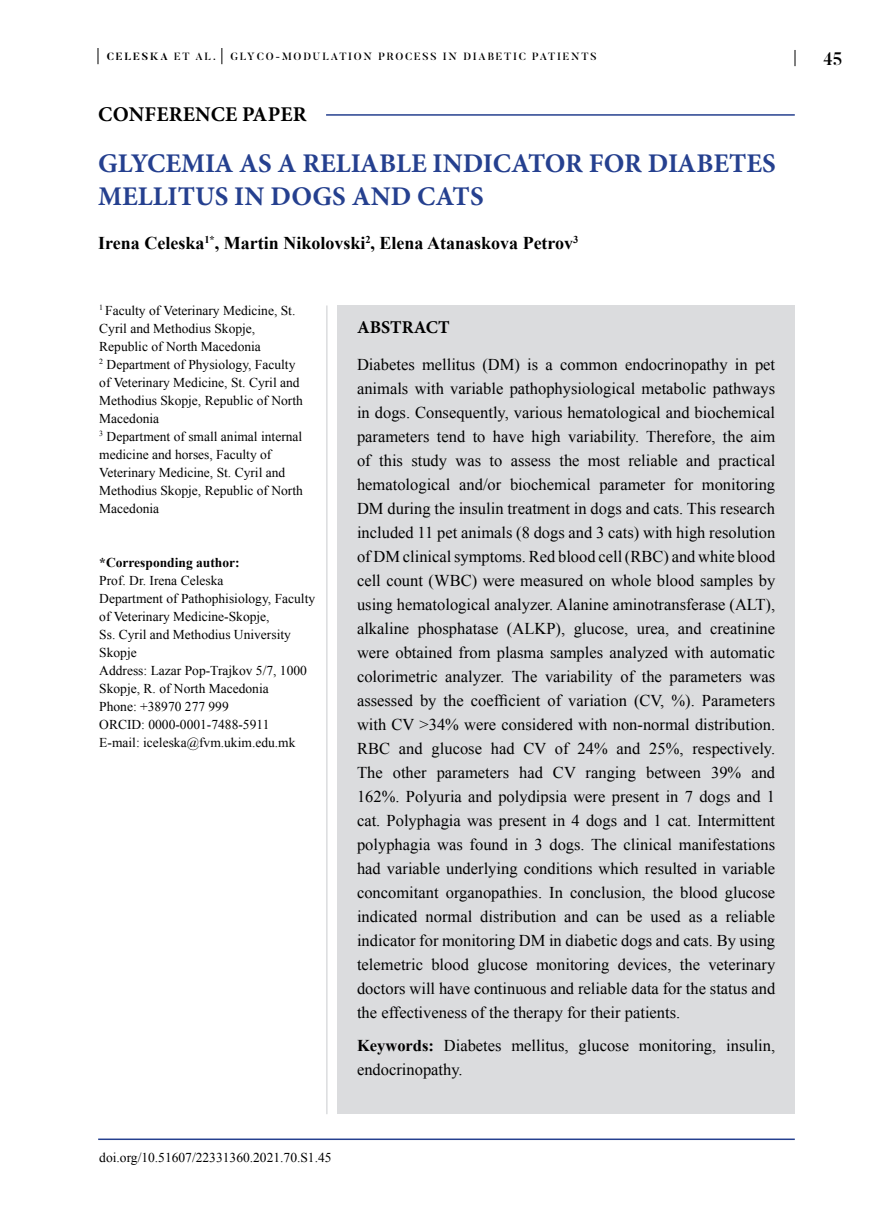
<style>
.page{position:relative;width:893px;height:1212px;background:#fff}
.page>*{position:absolute;margin:0;border:0;box-sizing:border-box;transform-origin:0 0}
.t1{font:700 27px/33px "Minion Pro";color:#25408f}
.t2{font:700 21px "Minion Pro";letter-spacing:.01em;color:#000}
.t3{font:700 18px "Times New Roman";color:#000}
.t4{font:700 18px "Minion Pro";color:#000}
.t5{font:500 18px "Butler";color:#000}
.t6{font:16.5px/24px "Times New Roman";color:#000;text-align:justify}
.t7{font:13.5px/18px "Times New Roman";color:#000}
.t8{font:700 13.5px "Times New Roman";color:#000}
.t9{font:500 10.5px "Butler";letter-spacing:.17em;color:#000}
.t10{font:700 10.5px "Butler";letter-spacing:.17em;color:#000}
.s1{font-weight:500}
.s2{font-weight:700}
</style>
<div class="page">
<svg style="left:98px;top:48px;width:1px;height:16px"></svg>
<svg style="left:222px;top:48px;width:1px;height:16px"></svg>
<svg style="left:795px;top:50px;width:1px;height:16px"></svg>
<hr style="left:98px;top:1138px;width:697px;height:2px;background:#25408f">
<div style="left:337px;top:305px;width:458px;height:809px;background:#dbdcde"></div>
<hr style="left:326px;top:305px;width:2px;height:809px;background:#dbdcde">
<hr style="left:326px;top:114px;width:469px;height:2px;background:#25408f">
<p class="t10" style="left:107px;top:49px;width:110px">CELESKA <span class="s1">ET AL.</span></p>
<p class="t9" style="left:230px;top:49px;width:367px">GLYCO-MODULATION PROCESS IN DIABETIC PATIENTS</p>
<p class="t5" style="left:823px;top:47px;width:21px">45</p>
<p class="t2" style="left:98px;top:102px;width:210px">CONFERENCE PAPER</p>
<h1 class="t1" style="left:98px;top:148px;width:679px">GLYCEMIA AS A RELIABLE INDICATOR FOR DIABETES<br>MELLITUS IN DOGS AND CATS</h1>
<p class="t3" style="left:98px;top:231px;width:482px">Irena Celeska<sup>1*</sup>, Martin Nikolovski<sup>2</sup>, Elena Atanaskova Petrov<sup>3</sup></p>
<p class="t7" style="left:99px;top:301px;width:205px"><sup>1</sup> Faculty of Veterinary Medicine, St.<br>Cyril and Methodius Skopje,<br>Republic of North Macedonia<br><sup>2</sup> Department of Physiology, Faculty of Veterinary Medicine, St. Cyril and<br>Methodius Skopje, Republic of North<br>Macedonia<br><sup>3</sup> Department of small animal internal medicine and horses, Faculty of<br>Veterinary Medicine, St. Cyril and<br>Methodius Skopje, Republic of North<br>Macedonia</p>
<p class="t8" style="left:99px;top:553px;width:142px">*Corresponding author:</p>
<p class="t7" style="left:99px;top:571px;width:217px">Prof. Dr. Irena Celeska<br>Department of Pathophisiology, Faculty of Veterinary Medicine-Skopje,<br>Ss. Cyril and Methodius University<br>Skopje<br>Address: Lazar Pop-Trajkov 5/7, 1000<br>Skopje, R. of North Macedonia<br>Phone: +38970 277 999<br>ORCID: 0000-0001-7488-5911<br>E-mail: iceleska@fvm.ukim.edu.mk</p>
<p class="t4" style="left:357px;top:317px;width:94px">ABSTRACT</p>
<p class="t6" style="left:357px;top:352px;width:420px">Diabetes mellitus (DM) is a common endocrinopathy in pet animals with variable pathophysiological metabolic pathways in dogs. Consequently, various hematological and biochemical parameters tend to have high variability. Therefore, the aim of this study was to assess the most reliable and practical hematological and/or biochemical parameter for monitoring DM during the insulin treatment in dogs and cats. This research included 11 pet animals (8 dogs and 3 cats) with high resolution of DM clinical symptoms. Red blood cell (RBC) and white blood cell count (WBC) were measured on whole blood samples by using hematological analyzer. Alanine aminotransferase (ALT), alkaline phosphatase (ALKP), glucose, urea, and creatinine were obtained from plasma samples analyzed with automatic colorimetric analyzer. The variability of the parameters was assessed by the coefficient of variation (CV, %). Parameters with CV &gt;34% were considered with non-normal distribution.<br>RBC and glucose had CV of 24% and 25%, respectively.<br>The other parameters had CV ranging between 39% and 162%. Polyuria and polydipsia were present in 7 dogs and 1 cat. Polyphagia was present in 4 dogs and 1 cat. Intermittent polyphagia was found in 3 dogs. The clinical manifestations had variable underlying conditions which resulted in variable concomitant organopathies. In conclusion, the blood glucose indicated normal distribution and can be used as a reliable indicator for monitoring DM in diabetic dogs and cats. By using telemetric blood glucose monitoring devices, the veterinary doctors will have continuous and reliable data for the status and the effectiveness of the therapy for their patients.</p>
<p class="t6" style="left:357px;top:1033px;width:420px"><span class="s2">Keywords:</span> Diabetes mellitus, glucose monitoring, insulin, endocrinopathy.</p>
<p class="t7" style="left:99px;top:1148px;width:234px">doi.org/10.51607/22331360.2021.70.S1.45</p>
</div>
